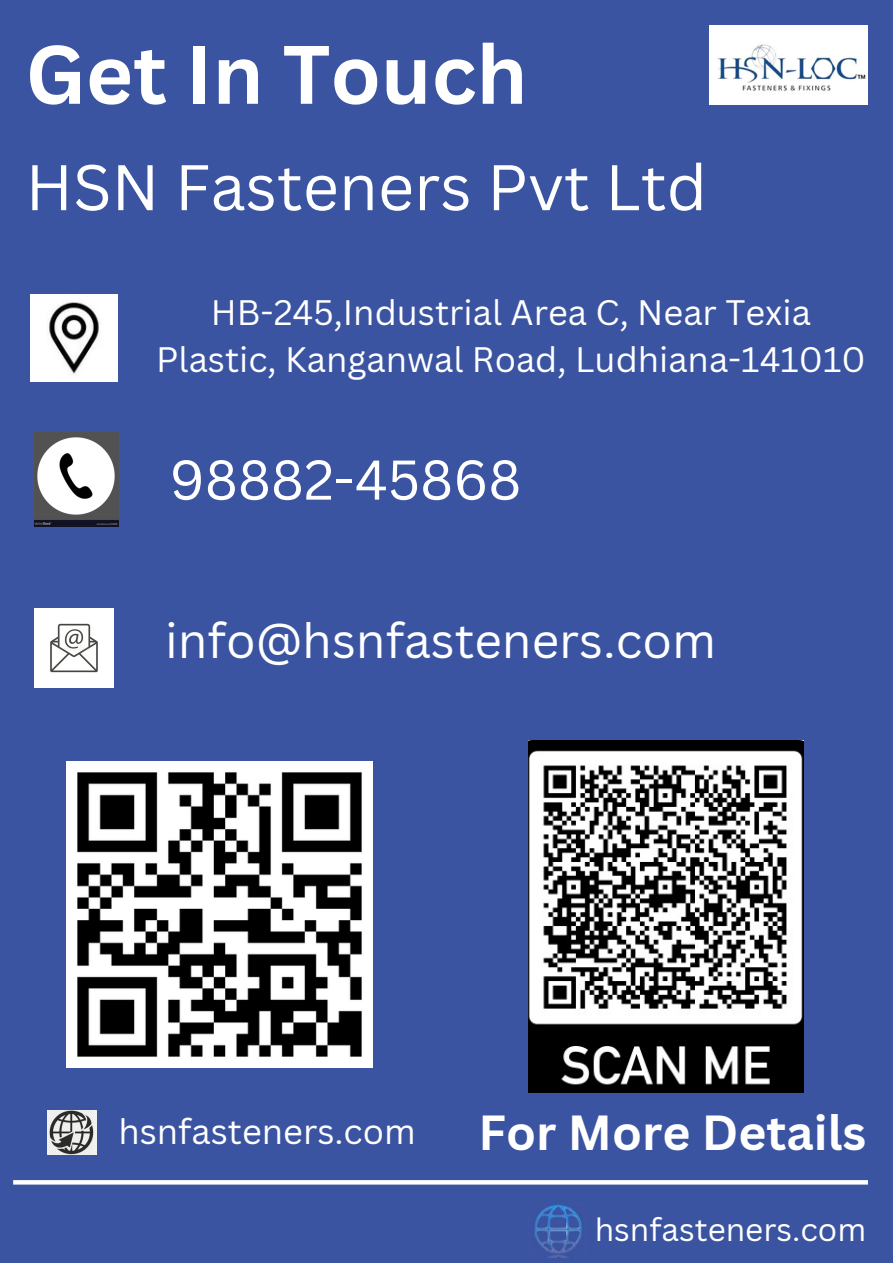
<style>
.page{position:relative;width:893px;height:1264px;background:#fff}
.page>*{position:absolute;margin:0;border:0;box-sizing:border-box;transform-origin:0 0}
.t1{font:700 81px "Canva Sans";color:#fff}
.t2{font:63px "Canva Sans";color:#fff}
.t3{font:54.6px "Canva Sans";color:#fff}
.t4{font:48px "Canva Sans";color:#fff}
.t5{font:700 48px "Canva Sans";color:#fff}
.t6{font:34.5px/47.2px "Canva Sans";color:#fff;text-align:center}
.t7{font:31.5px "Canva Sans";color:#fff}
</style>
<div class="page">
<div style="left:0;top:0;width:892px;height:1262px;background:#3b54a1"></div>
<img style="left:709px;top:25px;width:158px;height:79px">
<svg style="left:13px;top:1180px;width:854px;height:4px;background:#f9fafc"></svg>
<img style="left:67px;top:761px;width:306px;height:306px">
<img style="left:31px;top:295px;width:86px;height:86px">
<img style="left:34px;top:432px;width:85px;height:94px">
<img style="left:34px;top:608px;width:79px;height:79px">
<img style="left:528px;top:740px;width:275px;height:352px">
<img style="left:47px;top:1110px;width:50px;height:44px">
<img style="left:534px;top:1204px;width:48px;height:53px">
<p class="t1" style="left:26px;top:17px;width:503px">Get In Touch</p>
<p class="t2" style="left:26px;top:143px;width:683px">HSN Fasteners Pvt Ltd</p>
<p class="t6" style="left:156px;top:288px;width:711px">HB-245,Industrial Area C, Near Texia<br>Plastic, Kanganwal Road, Ludhiana-141010</p>
<p class="t3" style="left:170px;top:441px;width:353px">98882-45868</p>
<p class="t4" style="left:165px;top:606px;width:552px">info@hsnfasteners.com</p>
<p class="t6" style="left:118px;top:1107px;width:299px">hsnfasteners.com</p>
<p class="t5" style="left:478px;top:1098px;width:389px">For More Details</p>
<p class="t7" style="left:594px;top:1207px;width:273px">hsnfasteners.com</p>
</div>
